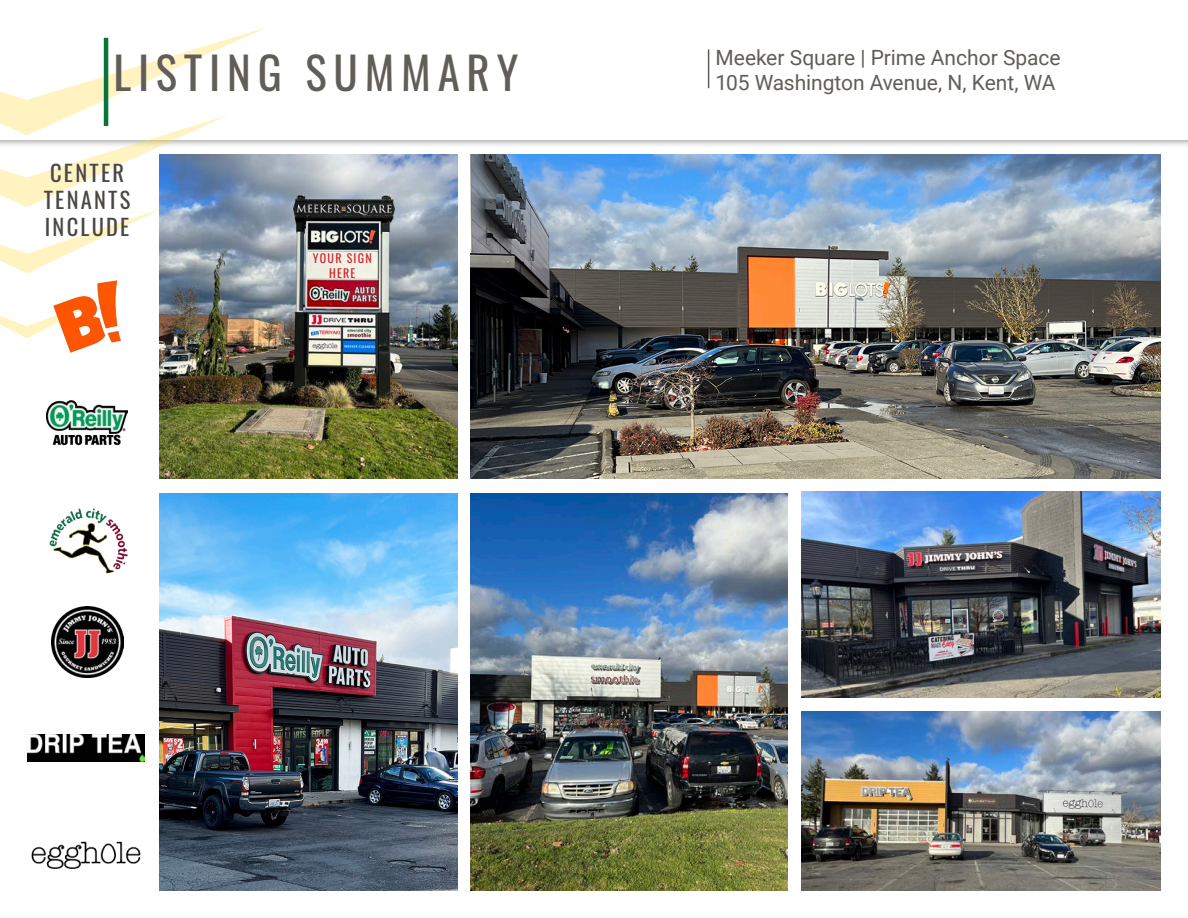
<style>
.page{position:relative;width:1188px;height:918px;background:#fff}
.page>*{position:absolute;margin:0;border:0;box-sizing:border-box;transform-origin:0 0}
.t1{font:45px "Oswald";letter-spacing:.15em;color:#615d58}
.t2{font:22.5px "Oswald";letter-spacing:.1em;color:#494743}
.Property_Address{font:21px "Roboto";color:#615d59}
.t3{font:12px "Oswald";letter-spacing:.1em;color:#d1232a}
</style>
<div class="page">
<img style="left:160px;top:155px;width:298px;height:324px">
<img style="left:471px;top:155px;width:690px;height:324px">
<div style="left:0;top:0;width:1188px;height:149px;background:#231f20;opacity:.75"></div>
<div style="left:0;top:0;width:1188px;height:139px;background:#fff"></div>
<svg style="left:0;top:27px;width:268px;height:247px"></svg>
<svg style="left:0;top:305px;width:54px;height:34px"></svg>
<hr style="left:708px;top:49px;width:1px;height:39px;background:#615d59">
<hr style="left:104px;top:38px;width:4px;height:88px;background:#07743c">
<img style="left:471px;top:494px;width:317px;height:397px">
<img style="left:160px;top:494px;width:297px;height:397px">
<img style="left:801px;top:712px;width:360px;height:179px">
<img style="left:801px;top:491px;width:360px;height:207px">
<img style="left:54px;top:281px;width:67px;height:72px">
<img style="left:47px;top:400px;width:81px;height:46px">
<img style="left:49px;top:508px;width:79px;height:66px">
<img style="left:51px;top:606px;width:72px;height:72px">
<img style="left:27px;top:734px;width:118px;height:27px">
<img style="left:31px;top:841px;width:110px;height:28px">
<p class="t1" style="left:113px;top:33px;width:406px">LISTING SUMMARY</p>
<p class="Property_Address" style="left:716px;top:43px;width:347px">Meeker Square | Prime Anchor Space</p>
<p class="Property_Address" style="left:716px;top:68px;width:341px">105 Washington Avenue, N, Kent, WA</p>
<p class="t2" style="left:50px;top:152px;width:76px">CENTER</p>
<p class="t2" style="left:44px;top:179px;width:88px">TENANTS</p>
<p class="t2" style="left:45px;top:206px;width:86px">INCLUDE</p>
<p class="t3" style="left:313px;top:248px;width:60px">YOUR SIGN</p>
<p class="t3" style="left:329px;top:262px;width:28px">HERE</p>
</div>
